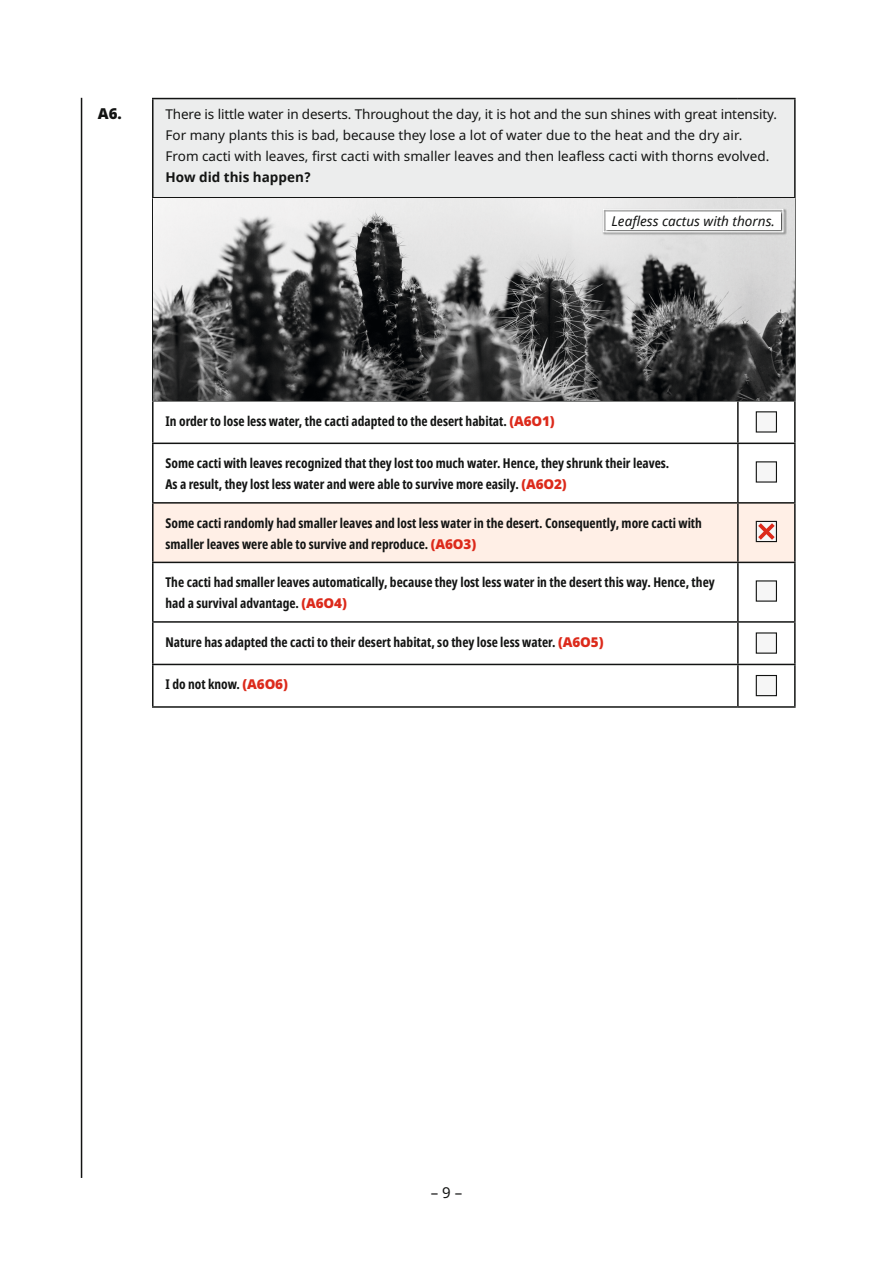
<style>
.page{position:relative;width:893px;height:1263px;background:#fff}
.page>*{position:absolute;margin:0;border:0;box-sizing:border-box;transform-origin:0 0}
.t1{font:15px "Noto Sans";color:#131413}
.t2{font:900 15px "Noto Sans";color:#131413}
.t3{font:700 extra-condensed 13.5px/21px "Noto Sans";color:#131413}
.t4{font:13.5px/21px "Noto Sans";color:#131413}
.t5{font:italic 13.5px "Noto Sans";color:#131413}
.s1{font-weight:700}
.s2{font-weight:900;font-stretch:normal;color:#dc2a1b}
</style>
<div class="page">
<hr style="left:81px;top:98px;width:1px;height:1080px;background:#131413">
<div style="left:153px;top:99px;width:642px;height:99px;background:#eceded"></div>
<hr style="left:152px;top:98px;width:586px;height:1px;background:#131413">
<hr style="left:152px;top:99px;width:2px;height:98px;background:#131413">
<hr style="left:738px;top:98px;width:58px;height:1px;background:#131413">
<hr style="left:794px;top:99px;width:2px;height:98px;background:#131413">
<hr style="left:152px;top:197px;width:586px;height:1px;background:#131413">
<hr style="left:152px;top:198px;width:2px;height:202px;background:#131413">
<hr style="left:738px;top:197px;width:58px;height:1px;background:#131413">
<hr style="left:794px;top:198px;width:2px;height:202px;background:#131413">
<hr style="left:152px;top:400px;width:586px;height:1px;background:#131413">
<hr style="left:152px;top:401px;width:2px;height:42px;background:#131413">
<hr style="left:738px;top:400px;width:58px;height:1px;background:#131413">
<hr style="left:737px;top:401px;width:2px;height:42px;background:#131413">
<hr style="left:794px;top:401px;width:2px;height:42px;background:#131413">
<hr style="left:152px;top:443px;width:586px;height:1px;background:#131413">
<hr style="left:152px;top:444px;width:2px;height:58px;background:#131413">
<hr style="left:738px;top:443px;width:58px;height:1px;background:#131413">
<hr style="left:737px;top:444px;width:2px;height:58px;background:#131413">
<hr style="left:794px;top:444px;width:2px;height:58px;background:#131413">
<hr style="left:152px;top:502px;width:586px;height:2px;background:#131413">
<hr style="left:152px;top:504px;width:2px;height:58px;background:#131413">
<hr style="left:738px;top:502px;width:58px;height:2px;background:#131413">
<hr style="left:794px;top:504px;width:2px;height:58px;background:#131413">
<hr style="left:152px;top:562px;width:586px;height:1px;background:#131413">
<hr style="left:152px;top:563px;width:2px;height:58px;background:#131413">
<hr style="left:738px;top:562px;width:58px;height:1px;background:#131413">
<hr style="left:737px;top:563px;width:2px;height:58px;background:#131413">
<hr style="left:794px;top:563px;width:2px;height:58px;background:#131413">
<hr style="left:152px;top:621px;width:586px;height:2px;background:#131413">
<hr style="left:152px;top:623px;width:2px;height:41px;background:#131413">
<hr style="left:738px;top:621px;width:58px;height:2px;background:#131413">
<hr style="left:737px;top:623px;width:2px;height:41px;background:#131413">
<hr style="left:794px;top:623px;width:2px;height:41px;background:#131413">
<hr style="left:152px;top:664px;width:586px;height:1px;background:#131413">
<hr style="left:152px;top:665px;width:2px;height:41px;background:#131413">
<hr style="left:738px;top:664px;width:58px;height:1px;background:#131413">
<hr style="left:737px;top:665px;width:2px;height:41px;background:#131413">
<hr style="left:794px;top:665px;width:2px;height:41px;background:#131413">
<hr style="left:152px;top:706px;width:586px;height:2px;background:#131413">
<hr style="left:738px;top:706px;width:58px;height:2px;background:#131413">
<img style="left:154px;top:198px;width:640px;height:202px">
<div style="left:756px;top:412px;width:20px;height:20px;background:#f6f6f6"></div>
<div style="left:756px;top:411px;width:21px;height:22px;border:1px solid #131413"></div>
<div style="left:756px;top:462px;width:20px;height:20px;background:#f6f6f6"></div>
<div style="left:756px;top:461px;width:21px;height:22px;border:1px solid #131413"></div>
<div style="left:756px;top:581px;width:20px;height:20px;background:#f6f6f6"></div>
<div style="left:756px;top:580px;width:21px;height:22px;border:1px solid #131413"></div>
<div style="left:756px;top:633px;width:20px;height:20px;background:#f6f6f6"></div>
<div style="left:756px;top:632px;width:21px;height:22px;border:1px solid #131413"></div>
<div style="left:756px;top:675px;width:20px;height:21px;background:#f6f6f6"></div>
<div style="left:756px;top:675px;width:21px;height:21px;border:1px solid #131413"></div>
<div style="left:603px;top:209px;width:184px;height:27px;background:#131413;opacity:.75"></div>
<svg style="left:602px;top:208px;width:182px;height:25px"></svg>
<div style="left:153px;top:503px;width:642px;height:59px;background:#ffefe6"></div>
<p class="t2" style="left:98px;top:102px;width:26px">A6.</p>
<p class="t4" style="left:166px;top:104px;width:613px">There is little water in deserts. Throughout the day, it is hot and the sun shines with great intensity.<br>For many plants this is bad, because they lose a lot of water due to the heat and the dry air.<br>From cacti with leaves, first cacti with smaller leaves and then leafless cacti with thorns evolved.<br><span class="s1">How did this happen?</span></p>
<p class="t5" style="left:611px;top:211px;width:165px">Leafless cactus with thorns.</p>
<p class="t3" style="left:166px;top:410px;width:391px">In order to lose less water, the cacti adapted to the desert habitat. <span class="s2">(A6O1)</span></p>
<p class="t3" style="left:166px;top:453px;width:505px">Some cacti with leaves recognized that they lost too much water. Hence, they shrunk their leaves.</p>
<p class="t3" style="left:166px;top:474px;width:403px">As a result, they lost less water and were able to survive more easily. <span class="s2">(A6O2)</span></p>
<p class="t3" style="left:166px;top:512px;width:538px">Some cacti randomly had smaller leaves and lost less water in the desert. Consequently, more cacti with smaller leaves were able to survive and reproduce. <span class="s2">(A6O3)</span></p>
<p class="t3" style="left:166px;top:572px;width:551px">The cacti had smaller leaves automatically, because they lost less water in the desert this way. Hence, they had a survival advantage. <span class="s2">(A6O4)</span></p>
<p class="t3" style="left:166px;top:632px;width:439px">Nature has adapted the cacti to their desert habitat, so they lose less water. <span class="s2">(A6O5)</span></p>
<p class="t3" style="left:166px;top:674px;width:124px">I do not know. <span class="s2">(A6O6)</span></p>
<p class="t1" style="left:431px;top:1182px;width:33px">– 9 –</p>
</div>
